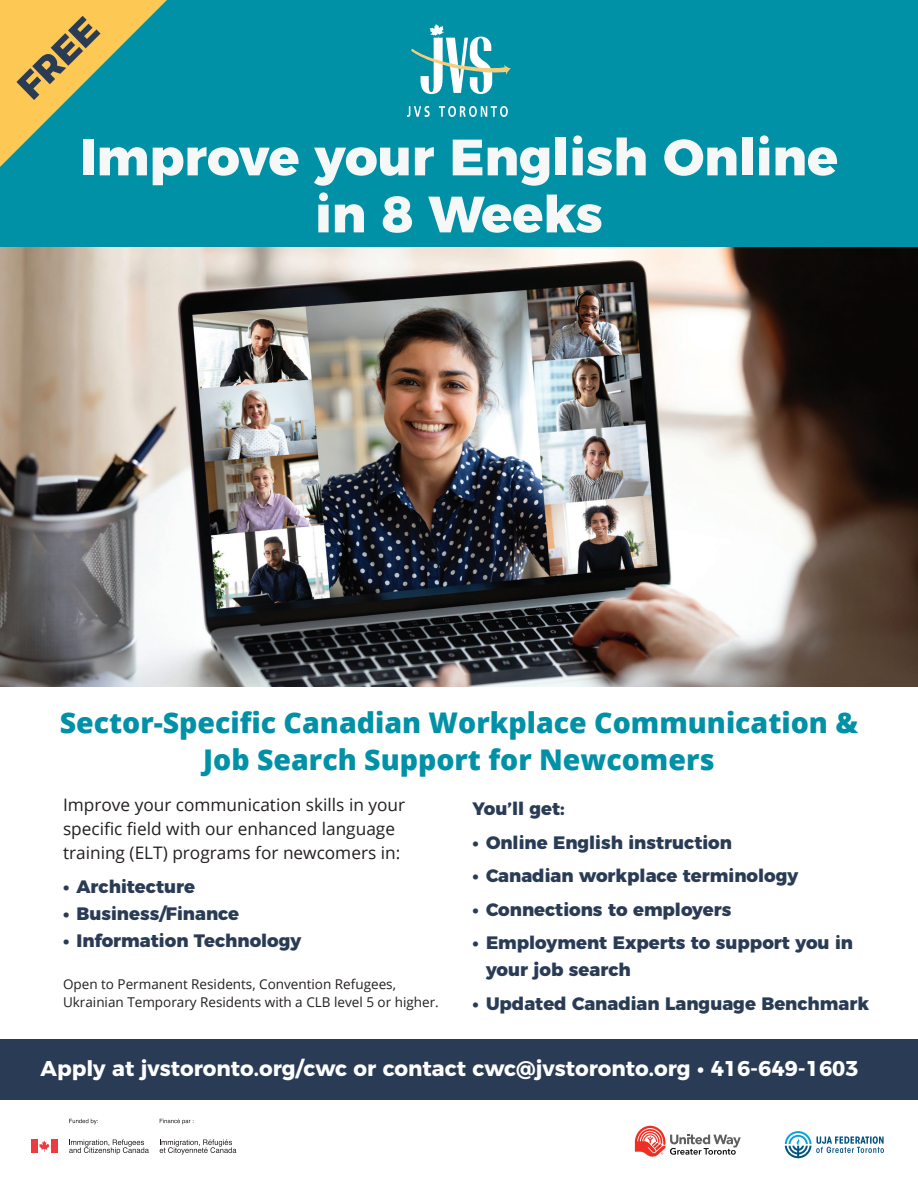
<style>
.page{position:relative;width:918px;height:1188px;background:#fff}
.page>*{position:absolute;margin:0;border:0;box-sizing:border-box;transform-origin:0 0}
.t1{font:800 51px/57px "Montserrat";color:#f6f7f7;text-align:center}
.t2{font:800 36px "Montserrat";color:#2a3c55}
.t3{font:800 28.5px/37.5px "Open Sans";color:#0091a7;text-align:center}
.t4{font:700 21.3px "Montserrat";color:#fff}
.t5{font:800 18px "Montserrat";color:#2a3c55}
.t6{font:17.25px/24px "Open Sans";color:#231f20}
.t7{font:13.5px/18px "Open Sans";color:#231f20}
</style>
<div class="page">
<div style="left:0;top:0;width:918px;height:253px;background:#0091a7"></div>
<div style="left:0;top:1040px;width:918px;height:60px;background:#2a3c55"></div>
<svg style="left:0;top:0;width:167px;height:167px"></svg>
<img style="left:0;top:248px;width:918px;height:438px">
<svg style="left:635px;top:1126px;width:106px;height:31px"></svg>
<svg style="left:785px;top:1131px;width:99px;height:27px"></svg>
<svg style="left:69px;top:1119px;width:29px;height:5px"></svg>
<svg style="left:160px;top:1119px;width:34px;height:5px"></svg>
<div style="left:31px;top:1140px;width:7px;height:13px;background:#ee3a41"></div>
<svg style="left:39px;top:1141px;width:10px;height:11px"></svg>
<div style="left:51px;top:1140px;width:7px;height:13px;background:#ee3a41"></div>
<svg style="left:69px;top:1139px;width:80px;height:15px"></svg>
<svg style="left:160px;top:1139px;width:76px;height:15px"></svg>
<svg style="left:407px;top:106px;width:23px;height:11px"></svg>
<svg style="left:439px;top:106px;width:69px;height:11px"></svg>
<svg style="left:411px;top:24px;width:100px;height:70px"></svg>
<h2 class="t2" style="left:2px;top:71px;width:99px;rotate:-45deg">FREE</h2>
<h1 class="t1" style="left:80px;top:125px;width:760px">Improve your English Online in 8 Weeks</h1>
<h3 class="t3" style="left:60px;top:702px;width:800px">Sector-Specific Canadian Workplace Communication &amp;<br>Job Search Support for Newcomers</h3>
<p class="t6" style="left:63px;top:793px;width:344px">Improve your communication skills in your specific field with our enhanced language training (ELT) programs for newcomers in:</p>
<p class="t5" style="left:63px;top:872px;width:134px">• Architecture</p>
<p class="t5" style="left:63px;top:899px;width:178px">• Business/Finance</p>
<p class="t5" style="left:63px;top:926px;width:240px">• Information Technology</p>
<p class="t7" style="left:63px;top:975px;width:377px">Open to Permanent Residents, Convention Refugees,<br>Ukrainian Temporary Residents with a CLB level 5 or higher.</p>
<p class="t5" style="left:472px;top:794px;width:94px">You’ll get:</p>
<p class="t5" style="left:472px;top:828px;width:261px">• Online English instruction</p>
<p class="t5" style="left:472px;top:861px;width:327px">• Canadian workplace terminology</p>
<p class="t5" style="left:472px;top:895px;width:261px">• Connections to employers</p>
<p class="t5" style="left:472px;top:928px;width:382px">• Employment Experts to support you in</p>
<p class="t5" style="left:486px;top:955px;width:146px">your job search</p>
<p class="t5" style="left:472px;top:989px;width:398px">• Updated Canadian Language Benchmark</p>
<p class="t4" style="left:40px;top:1051px;width:820px">Apply at jvstoronto.org/cwc or contact cwc@jvstoronto.org • 416-649-1603</p>
</div>
